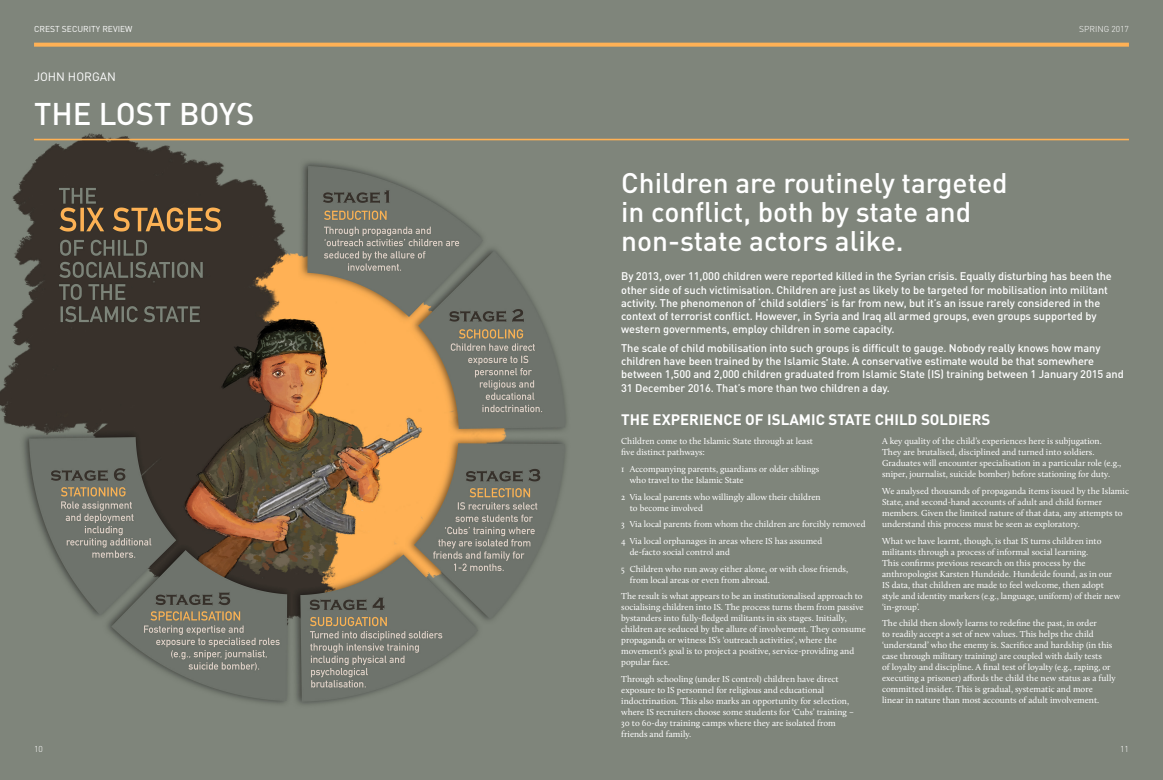
<style>
.page{position:relative;width:1163px;height:780px;background:#fff}
.page>*{position:absolute;margin:0;border:0;box-sizing:border-box;transform-origin:0 0}
.t1{font:500 31px "DIN";color:#fff}
.t2{font:500 28px/29px "DIN";color:#fff}
.t3{font:700 15px "DIN";color:#fff}
.t4{font:12px "DIN";color:#fff}
.t5{font:500 11px/13.2px "DIN";letter-spacing:-.01em;color:#fff}
.t6{font:9px/11px "Calluna";color:#fff}
.t7{font:8.5px "DIN";color:#fff}
.t8{font:300 8.5px "DIN";color:#fff}
</style>
<div class="page">
<div style="left:0;top:0;width:1162px;height:780px;background:#7f857b"></div>
<img style="left:0;top:133px;width:591px;height:572px">
<svg style="left:34px;top:43px;width:1094px;height:4px;fill:#ffb155"></svg>
<hr style="left:34px;top:139px;width:1094px;height:1px;background:#ffb155">
<p class="t7" style="left:34px;top:24px;width:100px">CREST SECURITY REVIEW</p>
<h3 class="t4" style="left:34px;top:69px;width:83px">JOHN HORGAN</h3>
<h1 class="t1" style="left:34px;top:94px;width:222px">THE LOST BOYS</h1>
<p class="t8" style="left:34px;top:744px;width:10px">10</p>
<p class="t8" style="left:1078px;top:24px;width:51px">SPRING 2017</p>
<h2 class="t2" style="left:621px;top:168px;width:388px">Children are routinely targeted in conflict, both by state and non-state actors alike.</h2>
<p class="t5" style="left:621px;top:269px;width:492px">By 2013, over 11,000 children were reported killed in the Syrian crisis. Equally disturbing has been the other side of such victimisation. Children are just as likely to be targeted for mobilisation into militant activity. The phenomenon of ‘child soldiers’ is far from new, but it’s an issue rarely considered in the context of terrorist conflict. However, in Syria and Iraq all armed groups, even groups supported by western governments, employ children in some capacity.</p>
<p class="t5" style="left:621px;top:341px;width:504px">The scale of child mobilisation into such groups is difficult to gauge. Nobody really knows how many children have been trained by the Islamic State. A conservative estimate would be that somewhere between 1,500 and 2,000 children graduated from Islamic State (IS) training between 1 January 2015 and 31 December 2016. That’s more than two children a day.</p>
<h3 class="t3" style="left:621px;top:409px;width:370px">THE EXPERIENCE OF ISLAMIC STATE CHILD SOLDIERS</h3>
<p class="t6" style="left:621px;top:435px;width:193px">Children come to the Islamic State through at least five distinct pathways:</p>
<p class="t6" style="left:629px;top:463px;width:191px;text-indent:-9px">1 Accompanying parents, guardians or older siblings who travel to the Islamic State</p>
<p class="t6" style="left:629px;top:491px;width:192px;text-indent:-9px">2 Via local parents who willingly allow their children to become involved</p>
<p class="t6" style="left:621px;top:515px;width:246px;line-height:16.7px">3 Via local parents from whom the children are forcibly removed<br>4 Via local orphanages in areas where IS has assumed</p>
<p class="t6" style="left:621px;top:543px;width:228px;line-height:16.7px;text-indent:9px">de-facto social control and<br>5 Children who run away either alone, or with close friends,</p>
<p class="t6" style="left:621px;top:571px;width:243px;line-height:16.7px;text-indent:9px">from local areas or even from abroad.<br>The result is what appears to be an institutionalised approach to</p>
<p class="t6" style="left:621px;top:601px;width:246px">socialising children into IS. The process turns them from passive bystanders into fully-fledged militants in six stages. Initially, children are seduced by the allure of involvement. They consume propaganda or witness IS’s ‘outreach activities’, where the movement’s goal is to project a positive, service-providing and popular face.</p>
<p class="t6" style="left:621px;top:673px;width:234px">Through schooling (under IS control) children have direct exposure to IS personnel for religious and educational indoctrination. This also marks an opportunity for selection, where IS recruiters choose some students for ‘Cubs’ training – 30 to 60-day training camps where they are isolated from friends and family.</p>
<p class="t6" style="left:882px;top:435px;width:240px">A key quality of the child’s experiences here is subjugation.<br>They are brutalised, disciplined and turned into soldiers.<br>Graduates will encounter specialisation in a particular role (e.g., sniper, journalist, suicide bomber) before stationing for duty.</p>
<p class="t6" style="left:882px;top:485px;width:248px">We analysed thousands of propaganda items issued by the Islamic State, and second-hand accounts of adult and child former members. Given the limited nature of that data, any attempts to understand this process must be seen as exploratory.</p>
<p class="t6" style="left:882px;top:535px;width:239px">What we have learnt, though, is that IS turns children into militants through a process of informal social learning.<br>This confirms previous research on this process by the anthropologist Karsten Hundeide. Hundeide found, as in our IS data, that children are made to feel welcome, then adopt style and identity markers (e.g., language, uniform) of their new ‘in-group’.</p>
<p class="t6" style="left:882px;top:617px;width:235px">The child then slowly learns to redefine the past, in order<br>to readily accept a set of new values. This helps the child ‘understand’ who the enemy is. Sacrifice and hardship (in this case through military training) are coupled with daily tests<br>of loyalty and discipline. A final test of loyalty (e.g., raping, or executing a prisoner) affords the child the new status as a fully committed insider. This is gradual, systematic and more linear in nature than most accounts of adult involvement.</p>
<p class="t8" style="left:1119px;top:744px;width:10px">11</p>
</div>
